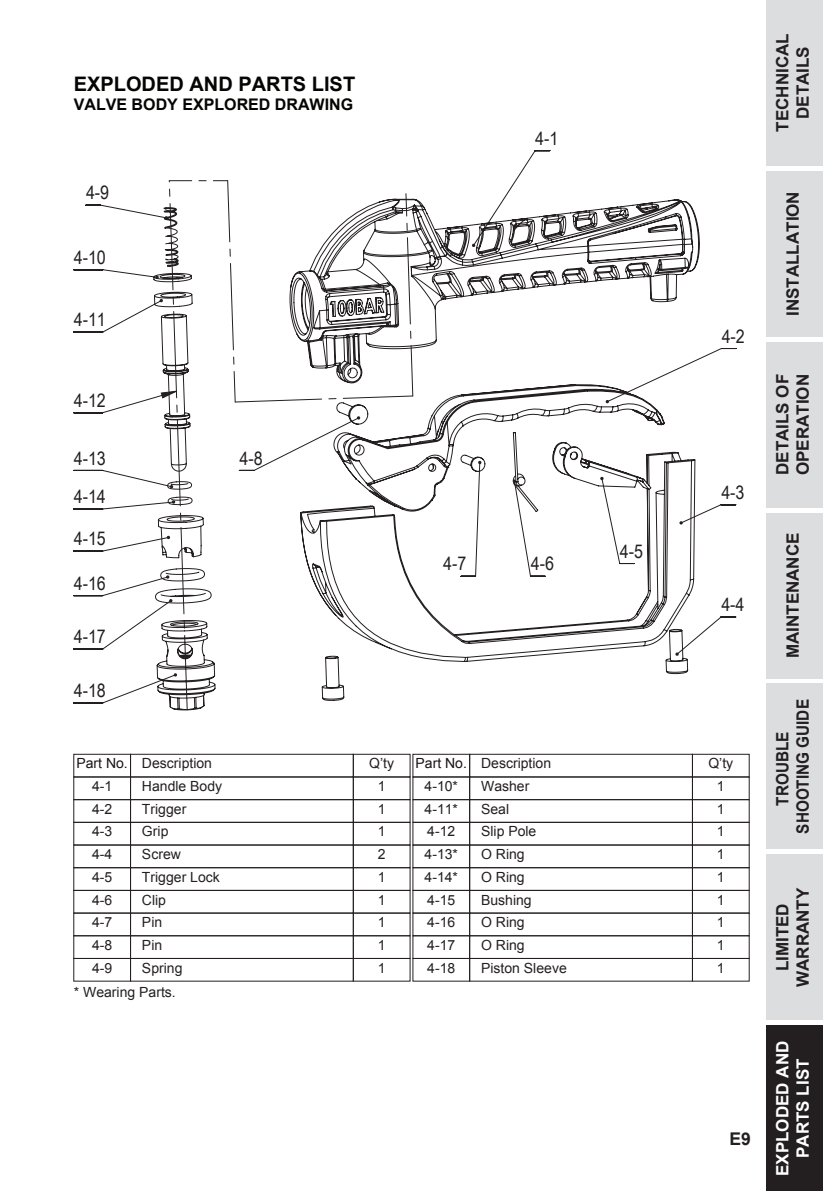
<style>
.page{position:relative;width:823px;height:1191px;background:#fff}
.page>*{position:absolute;margin:0;border:0;box-sizing:border-box;transform-origin:0 0}
.t1{font:700 20px "Arial";color:#050504}
.t2{font:19px "Arial Unicode MS";color:#231f20;scale:.84 1}
.t3{font:700 17.6px "Arial";color:#231f20}
.t4{font:700 17px/20.4px "Arial";color:#231f20;text-align:center}
.t5{font:700 17px/20.4px "Arial";color:#fff;text-align:center}
.t6{font:700 17px/20.4px "Arial";color:#231f20;text-align:center;scale:.9 1}
.t7{font:700 16px "Arial";color:#050504}
.t8{font:14px/22.8px "Arial";color:#231f20}
.t9{font:14px "Arial";color:#1a1415}
</style>
<div class="page">
<div style="left:73px;top:754px;width:58px;height:23px;border:1px solid #231f20"></div>
<div style="left:130px;top:754px;width:223px;height:23px;border:1px solid #231f20"></div>
<div style="left:73px;top:776px;width:58px;height:24px;border:1px solid #231f20"></div>
<div style="left:130px;top:776px;width:223px;height:24px;border:1px solid #231f20"></div>
<div style="left:353px;top:754px;width:57px;height:23px;border:1px solid #231f20"></div>
<div style="left:353px;top:776px;width:57px;height:24px;border:1px solid #231f20"></div>
<div style="left:73px;top:799px;width:58px;height:23px;border:1px solid #231f20"></div>
<div style="left:130px;top:799px;width:223px;height:23px;border:1px solid #231f20"></div>
<div style="left:353px;top:799px;width:57px;height:23px;border:1px solid #231f20"></div>
<div style="left:73px;top:822px;width:58px;height:23px;border:1px solid #231f20"></div>
<div style="left:130px;top:822px;width:223px;height:23px;border:1px solid #231f20"></div>
<div style="left:353px;top:822px;width:57px;height:23px;border:1px solid #231f20"></div>
<div style="left:73px;top:844px;width:58px;height:24px;border:1px solid #231f20"></div>
<div style="left:130px;top:844px;width:223px;height:24px;border:1px solid #231f20"></div>
<div style="left:353px;top:844px;width:57px;height:24px;border:1px solid #231f20"></div>
<div style="left:73px;top:867px;width:58px;height:23px;border:1px solid #231f20"></div>
<div style="left:130px;top:867px;width:223px;height:23px;border:1px solid #231f20"></div>
<div style="left:353px;top:867px;width:57px;height:23px;border:1px solid #231f20"></div>
<div style="left:73px;top:890px;width:58px;height:23px;border:1px solid #231f20"></div>
<div style="left:130px;top:890px;width:223px;height:23px;border:1px solid #231f20"></div>
<div style="left:353px;top:890px;width:57px;height:23px;border:1px solid #231f20"></div>
<div style="left:73px;top:912px;width:58px;height:24px;border:1px solid #231f20"></div>
<div style="left:130px;top:912px;width:223px;height:24px;border:1px solid #231f20"></div>
<div style="left:353px;top:912px;width:57px;height:24px;border:1px solid #231f20"></div>
<div style="left:73px;top:935px;width:58px;height:24px;border:1px solid #231f20"></div>
<div style="left:130px;top:935px;width:223px;height:24px;border:1px solid #231f20"></div>
<div style="left:353px;top:935px;width:57px;height:24px;border:1px solid #231f20"></div>
<div style="left:73px;top:958px;width:58px;height:23px;border:1px solid #231f20"></div>
<div style="left:130px;top:958px;width:223px;height:23px;border:1px solid #231f20"></div>
<div style="left:353px;top:958px;width:57px;height:23px;border:1px solid #231f20"></div>
<div style="left:412px;top:754px;width:58px;height:23px;border:1px solid #231f20"></div>
<div style="left:469px;top:754px;width:223px;height:23px;border:1px solid #231f20"></div>
<div style="left:412px;top:776px;width:58px;height:24px;border:1px solid #231f20"></div>
<div style="left:469px;top:776px;width:223px;height:24px;border:1px solid #231f20"></div>
<div style="left:691px;top:754px;width:58px;height:23px;border:1px solid #231f20"></div>
<div style="left:691px;top:776px;width:58px;height:24px;border:1px solid #231f20"></div>
<div style="left:412px;top:799px;width:58px;height:23px;border:1px solid #231f20"></div>
<div style="left:469px;top:799px;width:223px;height:23px;border:1px solid #231f20"></div>
<div style="left:691px;top:799px;width:58px;height:23px;border:1px solid #231f20"></div>
<div style="left:412px;top:822px;width:58px;height:23px;border:1px solid #231f20"></div>
<div style="left:469px;top:822px;width:223px;height:23px;border:1px solid #231f20"></div>
<div style="left:691px;top:822px;width:58px;height:23px;border:1px solid #231f20"></div>
<div style="left:412px;top:844px;width:58px;height:24px;border:1px solid #231f20"></div>
<div style="left:469px;top:844px;width:223px;height:24px;border:1px solid #231f20"></div>
<div style="left:691px;top:844px;width:58px;height:24px;border:1px solid #231f20"></div>
<div style="left:412px;top:867px;width:58px;height:23px;border:1px solid #231f20"></div>
<div style="left:469px;top:867px;width:223px;height:23px;border:1px solid #231f20"></div>
<div style="left:691px;top:867px;width:58px;height:23px;border:1px solid #231f20"></div>
<div style="left:412px;top:890px;width:58px;height:23px;border:1px solid #231f20"></div>
<div style="left:469px;top:890px;width:223px;height:23px;border:1px solid #231f20"></div>
<div style="left:691px;top:890px;width:58px;height:23px;border:1px solid #231f20"></div>
<div style="left:412px;top:912px;width:58px;height:24px;border:1px solid #231f20"></div>
<div style="left:469px;top:912px;width:223px;height:24px;border:1px solid #231f20"></div>
<div style="left:691px;top:912px;width:58px;height:24px;border:1px solid #231f20"></div>
<div style="left:412px;top:935px;width:58px;height:24px;border:1px solid #231f20"></div>
<div style="left:469px;top:935px;width:223px;height:24px;border:1px solid #231f20"></div>
<div style="left:691px;top:935px;width:58px;height:24px;border:1px solid #231f20"></div>
<div style="left:412px;top:958px;width:58px;height:23px;border:1px solid #231f20"></div>
<div style="left:469px;top:958px;width:223px;height:23px;border:1px solid #231f20"></div>
<div style="left:691px;top:958px;width:58px;height:23px;border:1px solid #231f20"></div>
<div style="left:765px;top:0;width:57px;height:165px;background:#dcdddf"></div>
<div style="left:765px;top:171px;width:57px;height:165px;background:#dcdddf"></div>
<div style="left:765px;top:342px;width:57px;height:165px;background:#dcdddf"></div>
<div style="left:765px;top:513px;width:57px;height:165px;background:#dcdddf"></div>
<div style="left:765px;top:684px;width:57px;height:165px;background:#dcdddf"></div>
<div style="left:765px;top:854px;width:57px;height:166px;background:#dcdddf"></div>
<div style="left:765px;top:1025px;width:57px;height:166px;background:#231f20"></div>
<svg style="left:73px;top:150px;width:663px;height:553px"></svg>
<svg style="left:153px;top:199px;width:546px;height:504px"></svg>
<svg style="left:160px;top:180px;width:256px;height:530px"></svg>
<h1 class="t1" style="left:74px;top:71px;width:283px">EXPLODED AND PARTS LIST</h1>
<p class="t7" style="left:74px;top:94px;width:281px">VALVE BODY EXPLORED DRAWING</p>
<h2 class="t2" style="left:86px;top:179px;width:29px">4-9</h2>
<h2 class="t2" style="left:74px;top:243px;width:40px">4-10</h2>
<h2 class="t2" style="left:74px;top:306px;width:40px">4-11</h2>
<h2 class="t2" style="left:74px;top:386px;width:40px">4-12</h2>
<h2 class="t2" style="left:74px;top:444px;width:40px">4-13</h2>
<h2 class="t2" style="left:74px;top:482px;width:40px">4-14</h2>
<h2 class="t2" style="left:74px;top:525px;width:40px">4-15</h2>
<h2 class="t2" style="left:74px;top:569px;width:40px">4-16</h2>
<h2 class="t2" style="left:74px;top:622px;width:40px">4-17</h2>
<h2 class="t2" style="left:74px;top:676px;width:40px">4-18</h2>
<h2 class="t2" style="left:239px;top:444px;width:29px">4-8</h2>
<h2 class="t2" style="left:535px;top:124px;width:29px">4-1</h2>
<h2 class="t2" style="left:443px;top:550px;width:29px">4-7</h2>
<h2 class="t2" style="left:530px;top:550px;width:29px">4-6</h2>
<h2 class="t2" style="left:619px;top:537px;width:29px">4-5</h2>
<h2 class="t2" style="left:721px;top:322px;width:29px">4-2</h2>
<h2 class="t2" style="left:721px;top:478px;width:29px">4-3</h2>
<h2 class="t2" style="left:721px;top:590px;width:29px">4-4</h2>
<p class="t9" style="left:76px;top:754px;width:53px">Part No.</p>
<p class="t8" style="left:92px;top:774px;width:22px;text-align:justify">4-1<br>4-2<br>4-3<br>4-4<br>4-5<br>4-6<br>4-7<br>4-8<br>4-9</p>
<p class="t8" style="left:142px;top:752px;width:82px">Description<br>Handle Body<br>Trigger<br>Grip<br>Screw<br>Trigger Lock<br>Clip<br>Pin<br>Pin<br>Spring</p>
<p class="t8" style="left:369px;top:752px;width:26px;text-align:center">Q’ty<br>1<br>1<br>1<br>2<br>1<br>1<br>1<br>1<br>1</p>
<p class="t9" style="left:415px;top:754px;width:53px">Part No.</p>
<p class="t8" style="left:424px;top:774px;width:35px">4-10*<br>4-11*<br>4-12<br>4-13*<br>4-14*<br>4-15<br>4-16<br>4-17<br>4-18</p>
<p class="t8" style="left:74px;top:981px;width:103px">* Wearing Parts.</p>
<p class="t8" style="left:481px;top:752px;width:87px">Description<br>Washer<br>Seal<br>Slip Pole<br>O Ring<br>O Ring<br>Bushing<br>O Ring<br>O Ring<br>Piston Sleeve</p>
<p class="t8" style="left:708px;top:752px;width:26px;text-align:center">Q’ty<br>1<br>1<br>1<br>1<br>1<br>1<br>1<br>1<br>1</p>
<p class="t3" style="left:729px;top:1127px;width:23px">E9</p>
<p class="t4" style="left:772px;top:132px;width:100px;rotate:-90deg">TECHNICAL<br>DETAILS</p>
<p class="t4" style="left:782px;top:316px;width:126px;rotate:-90deg">INSTALLATION</p>
<p class="t4" style="left:772px;top:475px;width:103px;text-align:left;rotate:-90deg">DETAILS OF<br>OPERATION</p>
<p class="t4" style="left:782px;top:658px;width:127px;rotate:-90deg">MAINTENANCE</p>
<p class="t6" style="left:772px;top:833px;width:151px;rotate:-90deg">TROUBLE<br>SHOOTING GUIDE</p>
<p class="t4" style="left:772px;top:987px;width:101px;rotate:-90deg">LIMITED<br>WARRANTY</p>
<p class="t5" style="left:772px;top:1175px;width:137px;rotate:-90deg">EXPLODED AND<br>PARTS LIST</p>
</div>
